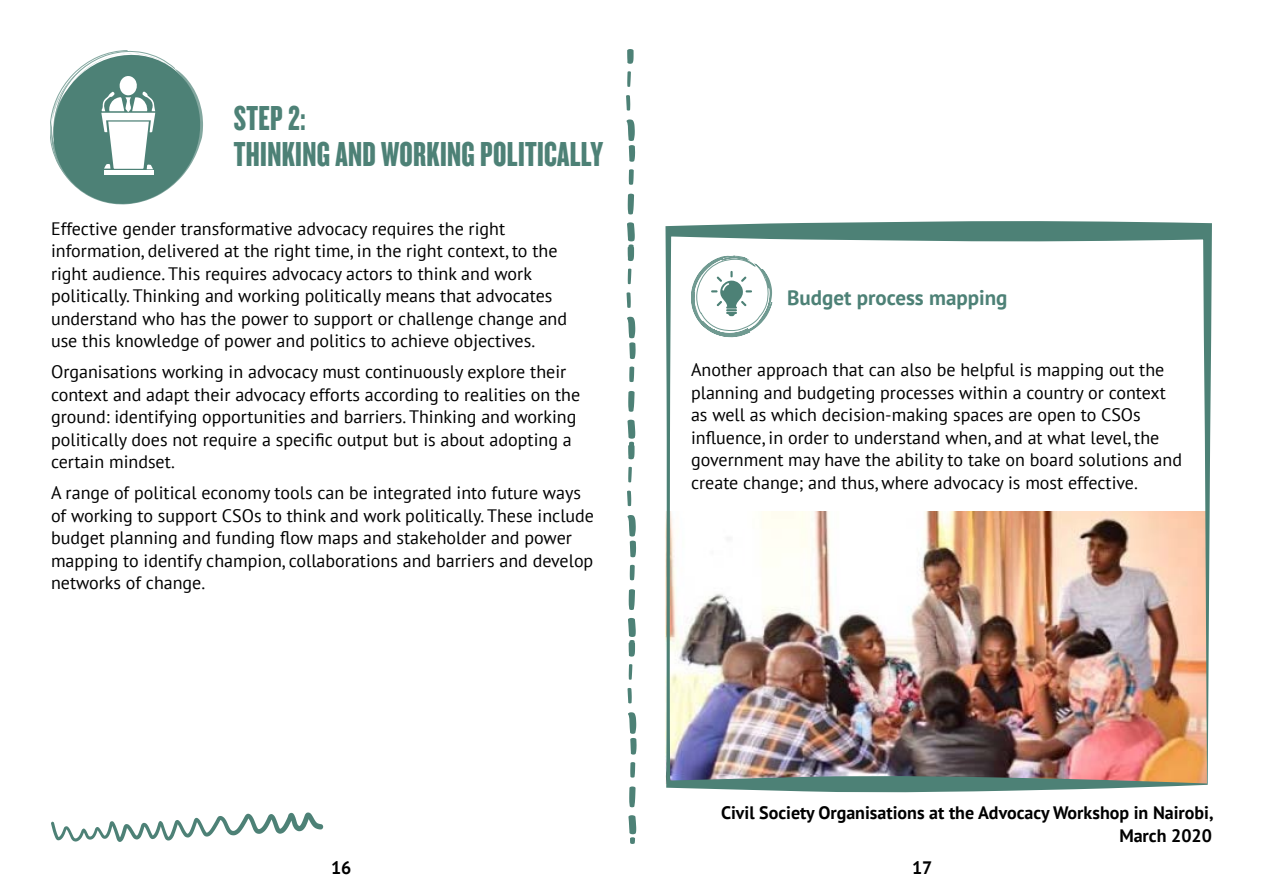
<style>
.page{position:relative;width:1263px;height:893px;background:#fff}
.page>*{position:absolute;margin:0;border:0;box-sizing:border-box;transform-origin:0 0}
.t1{font:36px/36px "Knockout 68 Full Featherwt";letter-spacing:.01em;color:#4d8176}
.t2{font:700 21px "PT Sans";color:#4d8176}
.t3{font:18px/22.5px "PT Sans";color:#000}
.t4{font:700 18px/22.5px "PT Sans";color:#000;text-align:right}
</style>
<div class="page">
<svg style="left:627px;top:49px;width:7px;height:15px"></svg>
<svg style="left:627px;top:71px;width:4px;height:16px"></svg>
<svg style="left:626px;top:95px;width:4px;height:16px"></svg>
<svg style="left:626px;top:119px;width:9px;height:43px"></svg>
<svg style="left:629px;top:169px;width:5px;height:16px"></svg>
<svg style="left:628px;top:194px;width:6px;height:20px"></svg>
<svg style="left:627px;top:222px;width:8px;height:39px"></svg>
<svg style="left:628px;top:269px;width:3px;height:15px"></svg>
<svg style="left:626px;top:292px;width:5px;height:16px"></svg>
<svg style="left:627px;top:317px;width:9px;height:42px"></svg>
<svg style="left:629px;top:367px;width:5px;height:15px"></svg>
<svg style="left:628px;top:391px;width:6px;height:21px"></svg>
<svg style="left:627px;top:420px;width:8px;height:39px"></svg>
<svg style="left:628px;top:467px;width:4px;height:15px"></svg>
<svg style="left:627px;top:491px;width:4px;height:15px"></svg>
<svg style="left:627px;top:515px;width:9px;height:42px"></svg>
<svg style="left:630px;top:565px;width:5px;height:15px"></svg>
<svg style="left:629px;top:589px;width:6px;height:21px"></svg>
<svg style="left:628px;top:618px;width:8px;height:39px"></svg>
<svg style="left:629px;top:664px;width:3px;height:16px"></svg>
<svg style="left:627px;top:688px;width:5px;height:15px"></svg>
<svg style="left:628px;top:712px;width:8px;height:43px"></svg>
<svg style="left:630px;top:762px;width:5px;height:16px"></svg>
<svg style="left:629px;top:786px;width:6px;height:21px"></svg>
<svg style="left:628px;top:815px;width:8px;height:29px"></svg>
<img style="left:665px;top:221px;width:547px;height:571px">
<svg style="left:50px;top:50px;width:153px;height:155px"></svg>
<svg style="left:691px;top:256px;width:81px;height:81px"></svg>
<svg style="left:51px;top:812px;width:272px;height:30px"></svg>
<h1 class="t1" style="left:234px;top:99px;width:371px">STEP 2:<br>THINKING AND WORKING POLITICALLY</h1>
<p class="t3" style="left:51px;top:217px;width:518px">Effective gender transformative advocacy requires the right information, delivered at the right time, in the right context, to the right audience. This requires advocacy actors to think and work politically. Thinking and working politically means that advocates understand who has the power to support or challenge change and use this knowledge of power and politics to achieve objectives.</p>
<p class="t3" style="left:51px;top:360px;width:531px">Organisations working in advocacy must continuously explore their context and adapt their advocacy efforts according to realities on the ground: identifying opportunities and barriers. Thinking and working politically does not require a specific output but is about adopting a certain mindset.</p>
<p class="t3" style="left:51px;top:481px;width:545px">A range of political economy tools can be integrated into future ways of working to support CSOs to think and work politically. These include budget planning and funding flow maps and stakeholder and power mapping to identify champion, collaborations and barriers and develop networks of change.</p>
<p class="t2" style="left:787px;top:283px;width:222px">Budget process mapping</p>
<p class="t3" style="left:691px;top:358px;width:492px">Another approach that can also be helpful is mapping out the planning and budgeting processes within a country or context as well as which decision-making spaces are open to CSOs influence, in order to understand when, and at what level, the government may have the ability to take on board solutions and create change; and thus, where advocacy is most effective.</p>
<p class="t4" style="left:721px;top:801px;width:494px">Civil Society Organisations at the Advocacy Workshop in Nairobi,<br>March 2020</p>
<p class="t4" style="left:331px;top:856px;width:22px">16</p>
<p class="t4" style="left:912px;top:856px;width:22px">17</p>
</div>
